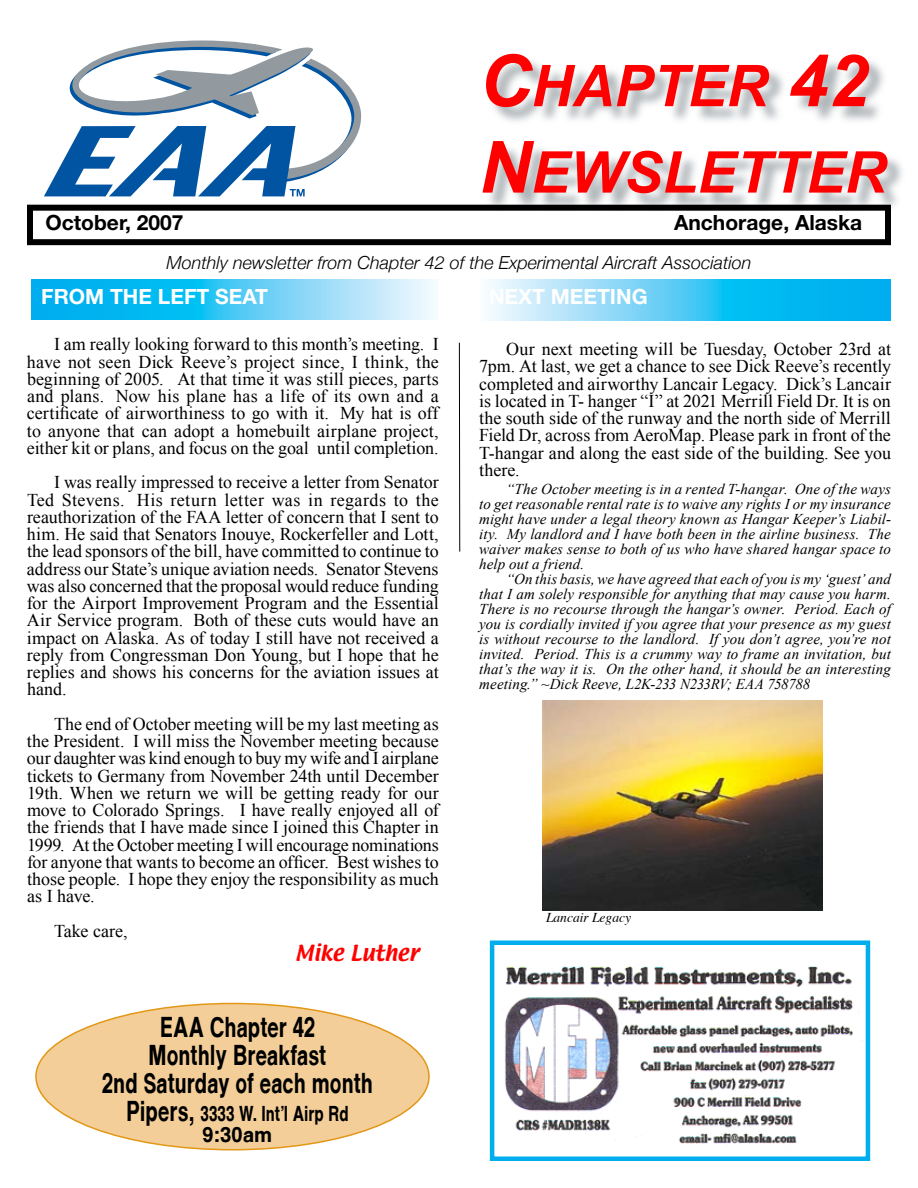
<style>
.page{position:relative;width:918px;height:1188px;background:#fff}
.page>*{position:absolute;margin:0;border:0;box-sizing:border-box;transform-origin:0 0}
.t1{font:italic 700 57.6px/86.4px "Arial";color:#f00}
.t2{font:700 28.05px/28px "Gr Helvetica";color:#000;text-align:center;scale:.75 1}
.t3{font:700 21px/21px "Gr Helvetica";letter-spacing:.005em;color:#000;text-align:center;scale:.75 1}
.t4{font:700 21px "Helvetica Neue";color:#000}
.t5{font:700 21px "Helvetica Neue";color:#fff}
.t6{font:19.5px "Textile";color:#f00}
.t7{font:18px/17.2px "Times New Roman";letter-spacing:-.005em;color:#000;text-align:justify}
.t8{font:italic 300 18px "Helvetica Neue";color:#000}
.t9{font:italic 15px/15px "Times New Roman";letter-spacing:.005em;color:#000;text-align:justify}
.t10{font:italic 13.5px "Times";color:#000}
.s1{font-size:72px}
.s2{font-size:28.05px}
</style>
<div class="page">
<svg style="left:44px;top:40px;width:317px;height:156px"></svg>
<div style="left:484px;top:55px;width:424px;height:158px;background:#929a9f;opacity:.75"></div>
<div style="left:27px;top:205px;width:864px;height:40px;border:6px solid #000"></div>
<svg style="left:32px;top:280px;width:404px;height:40px;background:#54cbf5"></svg>
<svg style="left:487px;top:280px;width:404px;height:40px;background:#56ccf5"></svg>
<hr style="left:459px;top:343px;width:1px;height:209px;background:#000">
<img style="left:502px;top:966px;width:361px;height:178px">
<div style="left:490px;top:940px;width:380px;height:221px;border:4px solid #00adef"></div>
<img style="left:542px;top:700px;width:280px;height:210px">
<div style="left:36px;top:1004px;width:393px;height:146px;background:#f3ce98;border-radius:50%"></div>
<h1 class="t1" style="left:479px;top:45px;width:409px"><span class="s1">C</span>HAPTER <span class="s1">42<br>N</span>EWSLETTER</h1>
<p class="t4" style="left:46px;top:209px;width:140px">October, 2007</p>
<p class="t4" style="left:674px;top:209px;width:190px">Anchorage, Alaska</p>
<p class="t8" style="left:166px;top:252px;width:587px">Monthly newsletter from Chapter 42 of the Experimental Aircraft Association</p>
<p class="t5" style="left:41px;top:284px;width:228px">FROM THE LEFT SEAT</p>
<p class="t7" style="left:27px;top:335px;width:413px;text-indent:27px">I am really looking forward to this month’s meeting. I have not seen Dick Reeve’s project since, I think, the beginning of 2005. At that time it was still pieces, parts and plans. Now his plane has a life of its own and a certificate of airworthiness to go with it. My hat is off to anyone that can adopt a homebuilt airplane project, either kit or plans, and focus on the goal until completion.</p>
<p class="t7" style="left:27px;top:473px;width:413px;text-indent:27px">I was really impressed to receive a letter from Senator Ted Stevens. His return letter was in regards to the reauthorization of the FAA letter of concern that I sent to him. He said that Senators Inouye, Rockerfeller and Lott, the lead sponsors of the bill, have committed to continue to address our State’s unique aviation needs. Senator Stevens was also concerned that the proposal would reduce funding for the Airport Improvement Program and the Essential Air Service program. Both of these cuts would have an impact on Alaska. As of today I still have not received a reply from Congressman Don Young, but I hope that he replies and shows his concerns for the aviation issues at hand.</p>
<p class="t7" style="left:27px;top:715px;width:413px;text-indent:27px">The end of October meeting will be my last meeting as the President. I will miss the November meeting because our daughter was kind enough to buy my wife and I airplane tickets to Germany from November 24th until December 19th. When we return we will be getting ready for our move to Colorado Springs. I have really enjoyed all of the friends that I have made since I joined this Chapter in 1999. At the October meeting I will encourage nominations for anyone that wants to become an officer. Best wishes to those people. I hope they enjoy the responsibility as much as I have.</p>
<p class="t7" style="left:54px;top:922px;width:75px">Take care,</p>
<p class="t6" style="left:295px;top:939px;width:125px">Mike Luther</p>
<h2 class="t2" style="left:102px;top:1014px;width:363px">EAA Chapter 42<br>Monthly Breakfast<br>2nd Saturday of each month</h2>
<p class="t3" style="left:126px;top:1103px;width:298px"><span class="s2">Pipers,</span> 3333 W. Int’l Airp Rd<br>9:30am</p>
<p class="t5" style="left:489px;top:284px;width:160px">NEXT MEETING</p>
<p class="t7" style="left:479px;top:340px;width:413px;text-indent:27px">Our next meeting will be Tuesday, October 23rd at 7pm. At last, we get a chance to see Dick Reeve’s recently completed and airworthy Lancair Legacy. Dick’s Lancair is located in T- hanger “I” at 2021 Merrill Field Dr. It is on the south side of the runway and the north side of Merrill Field Dr, across from AeroMap. Please park in front of the T-hangar and along the east side of the building. See you there.</p>
<p class="t9" style="left:479px;top:481px;width:413px;text-indent:27px">“The October meeting is in a rented T-hangar. One of the ways to get reasonable rental rate is to waive any rights I or my insurance might have under a legal theory known as Hangar Keeper’s Liabil&shy;ity. My landlord and I have both been in the airline business. The waiver makes sense to both of us who have shared hangar space to help out a friend.</p>
<p class="t9" style="left:479px;top:571px;width:413px;text-indent:27px">“On this basis, we have agreed that each of you is my ‘guest’ and that I am solely responsible for anything that may cause you harm.<br>There is no recourse through the hangar’s owner. Period. Each of you is cordially invited if you agree that your presence as my guest is without recourse to the landlord. If you don’t agree, you’re not invited. Period. This is a crummy way to frame an invitation, but that’s the way it is. On the other hand, it should be an interesting meeting.” ~Dick Reeve, L2K-233 N233RV; EAA 758788</p>
<p class="t10" style="left:546px;top:905px;width:87px">Lancair Legacy</p>
</div>
